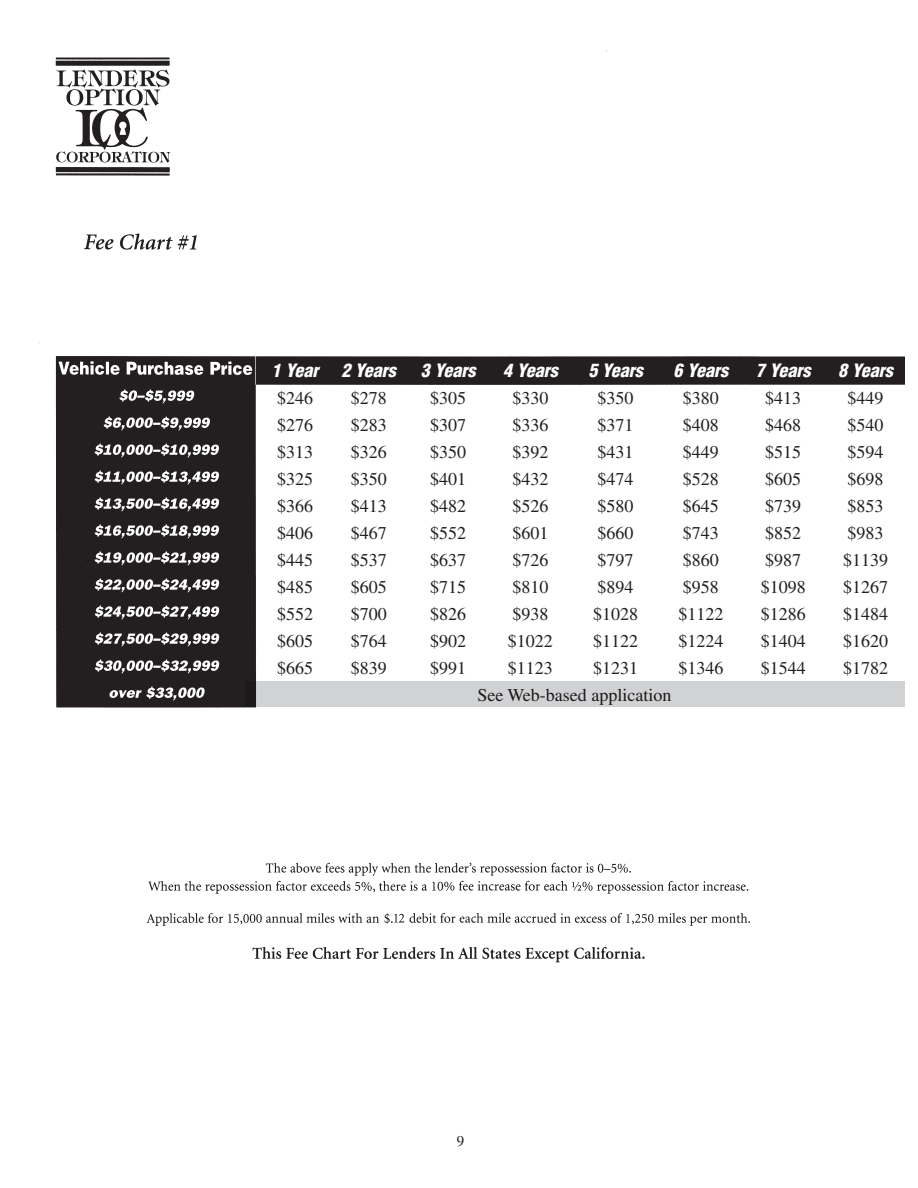
<style>
.page{position:relative;width:918px;height:1188px;background:#fff}
.page>*{position:absolute;margin:0;border:0;box-sizing:border-box;transform-origin:0 0}
.t1{font:18px "Times";color:#231f20}
.t2{font:italic 900 condensed 18px "Helvetica";color:#fff}
.t3{font:15px "Times";color:#231f20}
</style>
<div class="page">
<img style="left:146px;top:356px;width:759px;height:607px">
<img style="left:39px;top:50px;width:865px;height:667px">
<div style="left:245px;top:681px;width:659px;height:26px;background:#d1d2d4"></div>
<p class="t2" style="left:272px;top:359px;width:48px">1 Year</p>
<p class="t2" style="left:341px;top:359px;width:56px">2 Years</p>
<p class="t2" style="left:421px;top:359px;width:56px">3 Years</p>
<p class="t2" style="left:503px;top:359px;width:56px">4 Years</p>
<p class="t2" style="left:588px;top:359px;width:56px">5 Years</p>
<p class="t2" style="left:674px;top:359px;width:56px">6 Years</p>
<p class="t2" style="left:756px;top:359px;width:56px">7 Years</p>
<p class="t2" style="left:838px;top:359px;width:56px">8 Years</p>
<p class="t1" style="left:277px;top:387px;width:37px">$246</p>
<p class="t1" style="left:351px;top:387px;width:38px">$278</p>
<p class="t1" style="left:430px;top:387px;width:37px">$305</p>
<p class="t1" style="left:512px;top:387px;width:37px">$330</p>
<p class="t1" style="left:598px;top:387px;width:37px">$350</p>
<p class="t1" style="left:683px;top:387px;width:37px">$380</p>
<p class="t1" style="left:765px;top:387px;width:37px">$413</p>
<p class="t1" style="left:848px;top:387px;width:37px">$449</p>
<p class="t1" style="left:277px;top:414px;width:37px">$276</p>
<p class="t1" style="left:351px;top:414px;width:38px">$283</p>
<p class="t1" style="left:430px;top:414px;width:37px">$307</p>
<p class="t1" style="left:512px;top:414px;width:37px">$336</p>
<p class="t1" style="left:598px;top:414px;width:37px">$371</p>
<p class="t1" style="left:683px;top:414px;width:37px">$408</p>
<p class="t1" style="left:765px;top:414px;width:37px">$468</p>
<p class="t1" style="left:848px;top:414px;width:37px">$540</p>
<p class="t1" style="left:277px;top:441px;width:37px">$313</p>
<p class="t1" style="left:351px;top:441px;width:38px">$326</p>
<p class="t1" style="left:430px;top:441px;width:37px">$350</p>
<p class="t1" style="left:512px;top:441px;width:37px">$392</p>
<p class="t1" style="left:598px;top:441px;width:37px">$431</p>
<p class="t1" style="left:683px;top:441px;width:37px">$449</p>
<p class="t1" style="left:765px;top:441px;width:37px">$515</p>
<p class="t1" style="left:848px;top:441px;width:37px">$594</p>
<p class="t1" style="left:277px;top:468px;width:37px">$325</p>
<p class="t1" style="left:351px;top:468px;width:38px">$350</p>
<p class="t1" style="left:430px;top:468px;width:37px">$401</p>
<p class="t1" style="left:512px;top:468px;width:37px">$432</p>
<p class="t1" style="left:598px;top:468px;width:37px">$474</p>
<p class="t1" style="left:683px;top:468px;width:37px">$528</p>
<p class="t1" style="left:765px;top:468px;width:37px">$605</p>
<p class="t1" style="left:848px;top:468px;width:37px">$698</p>
<p class="t1" style="left:277px;top:495px;width:37px">$366</p>
<p class="t1" style="left:351px;top:495px;width:38px">$413</p>
<p class="t1" style="left:430px;top:495px;width:37px">$482</p>
<p class="t1" style="left:512px;top:495px;width:37px">$526</p>
<p class="t1" style="left:598px;top:495px;width:37px">$580</p>
<p class="t1" style="left:683px;top:495px;width:37px">$645</p>
<p class="t1" style="left:765px;top:495px;width:37px">$739</p>
<p class="t1" style="left:848px;top:495px;width:37px">$853</p>
<p class="t1" style="left:277px;top:522px;width:37px">$406</p>
<p class="t1" style="left:351px;top:522px;width:38px">$467</p>
<p class="t1" style="left:430px;top:522px;width:37px">$552</p>
<p class="t1" style="left:512px;top:522px;width:37px">$601</p>
<p class="t1" style="left:598px;top:522px;width:37px">$660</p>
<p class="t1" style="left:683px;top:522px;width:37px">$743</p>
<p class="t1" style="left:765px;top:522px;width:37px">$852</p>
<p class="t1" style="left:848px;top:522px;width:37px">$983</p>
<p class="t1" style="left:277px;top:549px;width:37px">$445</p>
<p class="t1" style="left:351px;top:549px;width:38px">$537</p>
<p class="t1" style="left:430px;top:549px;width:37px">$637</p>
<p class="t1" style="left:512px;top:549px;width:37px">$726</p>
<p class="t1" style="left:598px;top:549px;width:37px">$797</p>
<p class="t1" style="left:683px;top:549px;width:37px">$860</p>
<p class="t1" style="left:765px;top:549px;width:37px">$987</p>
<p class="t1" style="left:843px;top:549px;width:46px">$1139</p>
<p class="t1" style="left:277px;top:576px;width:37px">$485</p>
<p class="t1" style="left:351px;top:576px;width:38px">$605</p>
<p class="t1" style="left:430px;top:576px;width:37px">$715</p>
<p class="t1" style="left:512px;top:576px;width:37px">$810</p>
<p class="t1" style="left:598px;top:576px;width:37px">$894</p>
<p class="t1" style="left:683px;top:576px;width:37px">$958</p>
<p class="t1" style="left:761px;top:576px;width:46px">$1098</p>
<p class="t1" style="left:843px;top:576px;width:46px">$1267</p>
<p class="t1" style="left:277px;top:603px;width:37px">$552</p>
<p class="t1" style="left:351px;top:603px;width:38px">$700</p>
<p class="t1" style="left:430px;top:603px;width:37px">$826</p>
<p class="t1" style="left:512px;top:603px;width:37px">$938</p>
<p class="t1" style="left:593px;top:603px;width:46px">$1028</p>
<p class="t1" style="left:678px;top:603px;width:46px">$1122</p>
<p class="t1" style="left:761px;top:603px;width:46px">$1286</p>
<p class="t1" style="left:843px;top:603px;width:46px">$1484</p>
<p class="t1" style="left:277px;top:630px;width:37px">$605</p>
<p class="t1" style="left:351px;top:630px;width:38px">$764</p>
<p class="t1" style="left:430px;top:630px;width:37px">$902</p>
<p class="t1" style="left:508px;top:630px;width:46px">$1022</p>
<p class="t1" style="left:593px;top:630px;width:46px">$1122</p>
<p class="t1" style="left:678px;top:630px;width:46px">$1224</p>
<p class="t1" style="left:761px;top:630px;width:46px">$1404</p>
<p class="t1" style="left:843px;top:630px;width:46px">$1620</p>
<p class="t1" style="left:277px;top:657px;width:37px">$665</p>
<p class="t1" style="left:351px;top:657px;width:38px">$839</p>
<p class="t1" style="left:430px;top:657px;width:37px">$991</p>
<p class="t1" style="left:508px;top:657px;width:46px">$1123</p>
<p class="t1" style="left:593px;top:657px;width:46px">$1231</p>
<p class="t1" style="left:678px;top:657px;width:46px">$1346</p>
<p class="t1" style="left:761px;top:657px;width:46px">$1544</p>
<p class="t1" style="left:843px;top:657px;width:46px">$1782</p>
<p class="t1" style="left:477px;top:684px;width:195px">See Web-based application</p>
<p class="t3" style="left:457px;top:1133px;width:9px">9</p>
</div>
